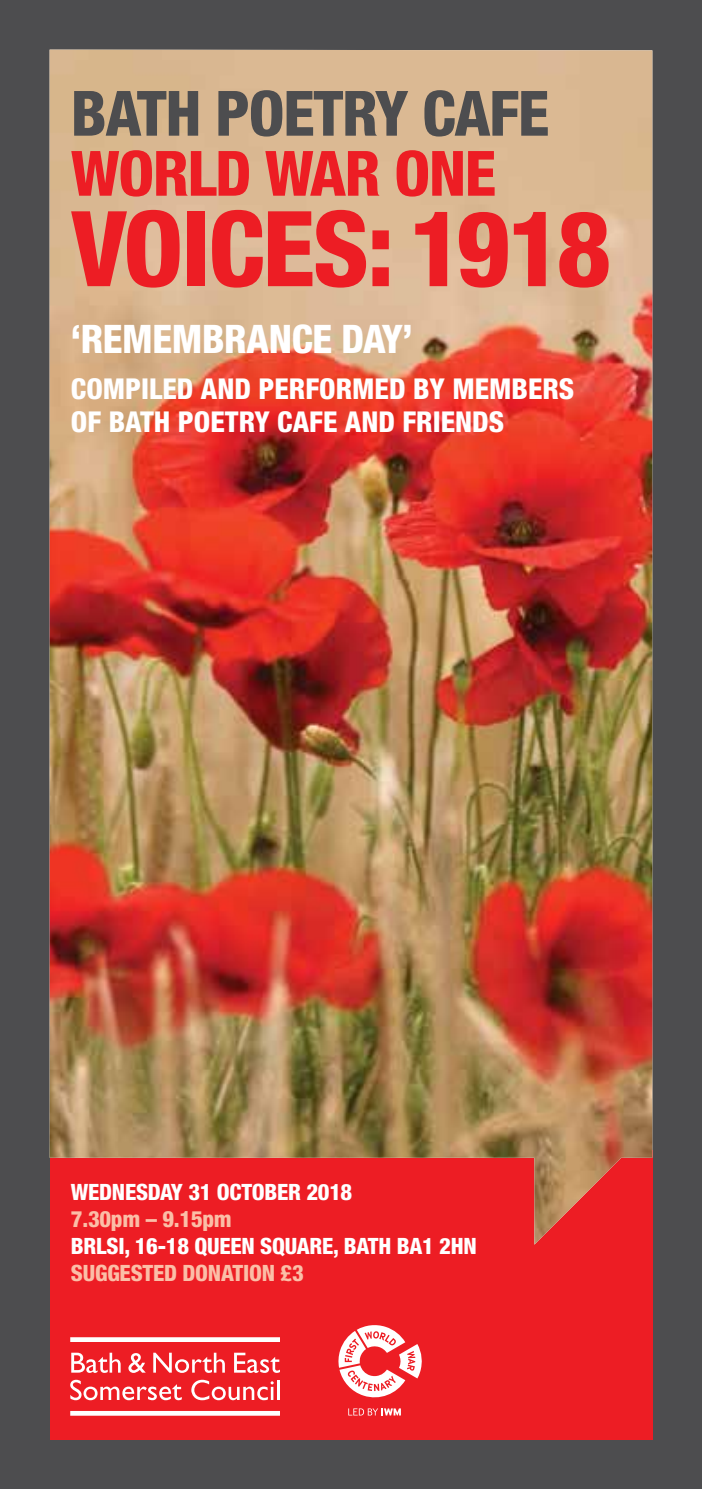
<style>
.page{position:relative;width:702px;height:1489px;background:#fff}
.page>*{position:absolute;margin:0;border:0;box-sizing:border-box;transform-origin:0 0}
.t1{font:800 condensed 104.75px "Helvetica Neue";letter-spacing:-.025em;color:#ed1d24}
.t2{font:800 condensed 62.5px "Helvetica Neue";letter-spacing:-.02em;color:#4d4d4f}
.t3{font:800 condensed 62.5px "Helvetica Neue";letter-spacing:-.02em;color:#ed1d24}
.t4{font:800 condensed 39.5px "Helvetica Neue";letter-spacing:-.01em;color:#fff}
.t5{font:800 condensed 28.75px/32.5px "Helvetica Neue";color:#fff}
.t6{font:800 condensed 22.5px "Helvetica Neue";letter-spacing:-.01em;color:#fff}
.t7{font:800 condensed 22.5px "Helvetica Neue";letter-spacing:-.01em;color:#fbbea7}
</style>
<div class="page">
<div style="left:0;top:0;width:702px;height:1488px;background:#4d4d4f"></div>
<div style="left:50px;top:1149px;width:602px;height:290px;background:#ed1d24"></div>
<svg style="left:338px;top:1325px;width:84px;height:73px"></svg>
<svg style="left:348px;top:1408px;width:53px;height:7px"></svg>
<div style="left:70px;top:1410px;width:210px;height:5px;background:#fff"></div>
<svg style="left:70px;top:1337px;width:210px;height:4px"></svg>
<svg style="left:71px;top:1352px;width:50px;height:20px"></svg>
<svg style="left:128px;top:1353px;width:17px;height:19px"></svg>
<svg style="left:153px;top:1352px;width:72px;height:20px"></svg>
<svg style="left:234px;top:1352px;width:46px;height:20px"></svg>
<svg style="left:70px;top:1379px;width:112px;height:20px"></svg>
<svg style="left:191px;top:1379px;width:83px;height:20px"></svg>
<hr style="left:277px;top:1379px;width:3px;height:20px;background:#fff">
<img style="left:50px;top:50px;width:602px;height:1194px">
<h2 class="t2" style="left:71px;top:75px;width:480px">BATH POETRY CAFE</h2>
<h2 class="t3" style="left:71px;top:135px;width:426px">WORLD WAR ONE</h2>
<h1 class="t1" style="left:71px;top:184px;width:541px">VOICES: 1918</h1>
<h3 class="t4" style="left:71px;top:314px;width:343px">‘REMEMBRANCE DAY’</h3>
<p class="t5" style="left:71px;top:372px;width:505px">COMPILED AND PERFORMED BY MEMBERS<br>OF BATH POETRY CAFE AND FRIENDS</p>
<p class="t6" style="left:71px;top:1178px;width:283px">WEDNESDAY 31 OCTOBER 2018</p>
<p class="t7" style="left:71px;top:1205px;width:162px">7.30pm – 9.15pm</p>
<p class="t6" style="left:71px;top:1232px;width:407px">BRLSI, 16-18 QUEEN SQUARE, BATH BA1 2HN</p>
<p class="t7" style="left:71px;top:1259px;width:234px">SUGGESTED DONATION £3</p>
</div>
